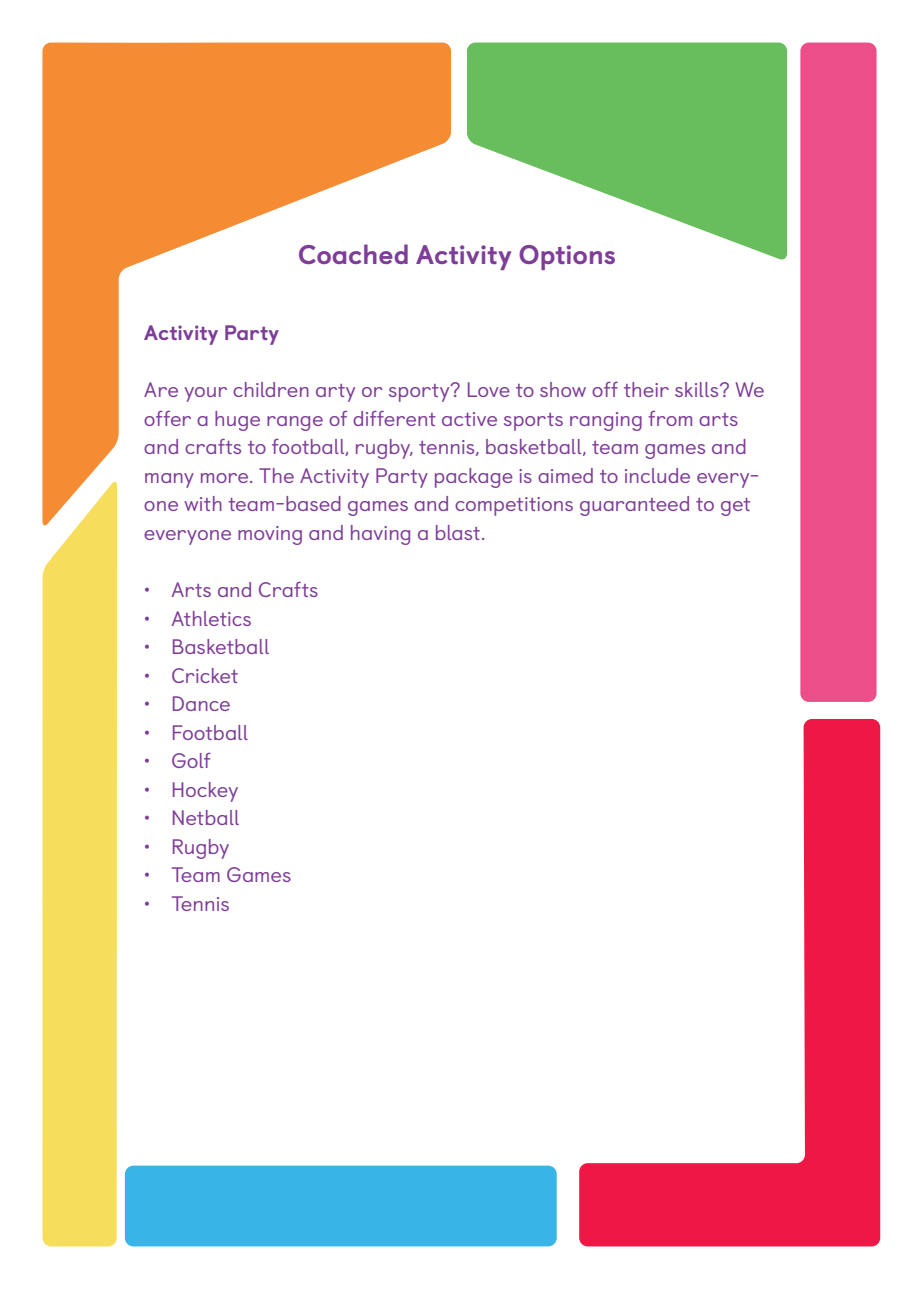
<style>
.page{position:relative;width:919px;height:1289px;background:#fff}
.page>*{position:absolute;margin:0;border:0;box-sizing:border-box;transform-origin:0 0}
.t1{font:800 27px "Castledown";color:#7e3e98}
.t2{font:21px/28.5px "Castledown";color:#7e3e98}
.t3{font:800 21px "Castledown";color:#7e3e98}
</style>
<div class="page">
<svg style="left:42px;top:43px;width:409px;height:437px"></svg>
<svg style="left:42px;top:480px;width:75px;height:766px;background:#f6de62"></svg>
<svg style="left:467px;top:43px;width:320px;height:217px;fill:#68be5c"></svg>
<div style="left:800px;top:43px;width:76px;height:659px;background:#eb4e89;border-radius:9px"></div>
<svg style="left:579px;top:719px;width:301px;height:527px"></svg>
<div style="left:125px;top:1165px;width:431px;height:81px;background:#39b4e7;border-radius:9px"></div>
<p class="t1" style="left:298px;top:238px;width:320px">Coached Activity Options</p>
<p class="t3" style="left:144px;top:320px;width:137px">Activity Party</p>
<p class="t2" style="left:144px;top:376px;width:622px">Are your children arty or sporty? Love to show off their skills? We offer a huge range of different active sports ranging from arts and crafts to football, rugby, tennis, basketball, team games and many more. The Activity Party package is aimed to include every&shy;one with team-based games and competitions guaranteed to get everyone moving and having a blast.</p>
<p class="t2" style="left:144px;top:575px;width:176px">• Arts and Crafts</p>
<p class="t2" style="left:144px;top:604px;width:109px">• Athletics</p>
<p class="t2" style="left:144px;top:632px;width:127px">• Basketball</p>
<p class="t2" style="left:144px;top:661px;width:96px">• Cricket</p>
<p class="t2" style="left:144px;top:689px;width:88px">• Dance</p>
<p class="t2" style="left:144px;top:718px;width:106px">• Football</p>
<p class="t2" style="left:144px;top:746px;width:69px">• Golf</p>
<p class="t2" style="left:144px;top:775px;width:96px">• Hockey</p>
<p class="t2" style="left:144px;top:803px;width:97px">• Netball</p>
<p class="t2" style="left:144px;top:832px;width:87px">• Rugby</p>
<p class="t2" style="left:144px;top:860px;width:149px">• Team Games</p>
<p class="t2" style="left:144px;top:889px;width:87px">• Tennis</p>
</div>
